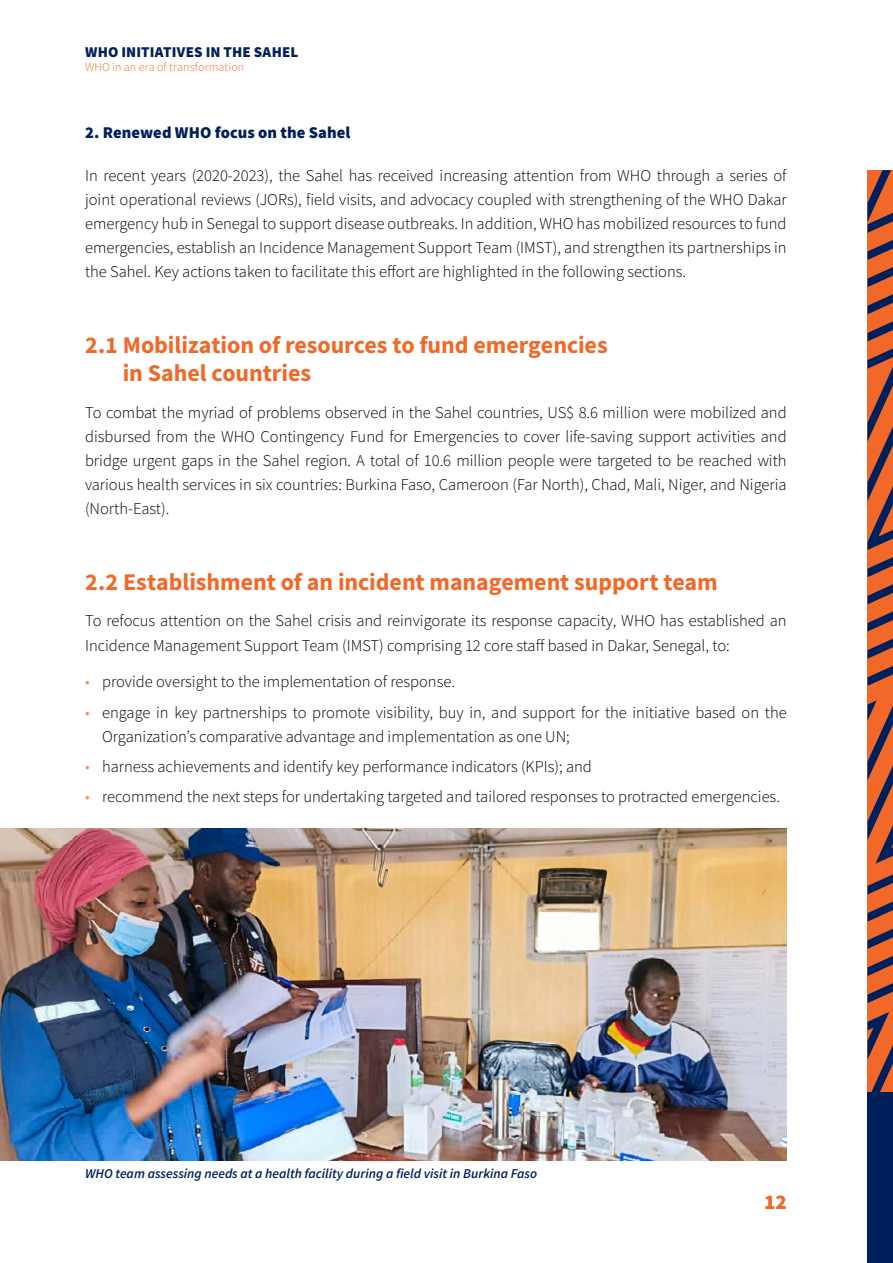
<style>
.page{position:relative;width:893px;height:1263px;background:#fff}
.page>*{position:absolute;margin:0;border:0;box-sizing:border-box;transform-origin:0 0}
.t1{font:700 24px/28.8px "Source Sans Pro";color:#f26829}
.t2{font:900 21px "Source Sans Pro";color:#f26829}
.t3{font:300 16.5px/24px "Source Sans Pro";color:#000;text-align:justify}
.t4{font:900 16.5px "Source Sans Pro";letter-spacing:.005em;color:#00205c}
.t5{font:900 15px "Source Sans Pro";letter-spacing:.01em;color:#00205c}
.t6{font:italic 600 13.5px "Source Sans Pro";color:#00205c}
.t7{font:300 12px "Source Sans Pro";letter-spacing:.01em;color:#f26829}
.s1{color:#f58e5f}
</style>
<div class="page">
<div style="left:867px;top:170px;width:26px;height:927px;background:#f26829"></div>
<svg style="left:867px;top:956px;width:26px;height:20px"></svg>
<svg style="left:867px;top:983px;width:26px;height:110px"></svg>
<svg style="left:867px;top:611px;width:26px;height:338px"></svg>
<svg style="left:867px;top:294px;width:26px;height:310px"></svg>
<svg style="left:867px;top:267px;width:26px;height:20px"></svg>
<svg style="left:867px;top:240px;width:26px;height:20px"></svg>
<svg style="left:867px;top:170px;width:26px;height:63px"></svg>
<div style="left:867px;top:1093px;width:26px;height:170px;background:#00205c"></div>
<img style="left:0;top:829px;width:787px;height:331px">
<p class="t5" style="left:85px;top:41px;width:215px">WHO INITIATIVES IN THE SAHEL</p>
<p class="t7" style="left:85px;top:60px;width:161px">WHO in an era of transformation</p>
<p class="t4" style="left:85px;top:121px;width:267px">2. Renewed WHO focus on the Sahel</p>
<p class="t3" style="left:85px;top:163px;width:703px">In recent years (2020-2023), the Sahel has received increasing attention from WHO through a series of joint operational reviews (JORs), field visits, and advocacy coupled with strengthening of the WHO Dakar emergency hub in Senegal to support disease outbreaks. In addition, WHO has mobilized resources to fund emergencies, establish an Incidence Management Support Team (IMST), and strengthen its partnerships in the Sahel. Key actions taken to facilitate this effort are highlighted in the following sections.</p>
<h1 class="t1" style="left:123px;top:330px;width:486px;text-indent:-38px">2.1 Mobilization of resources to fund emergencies in Sahel countries</h1>
<p class="t3" style="left:85px;top:401px;width:703px">To combat the myriad of problems observed in the Sahel countries, US$ 8.6 million were mobilized and disbursed from the WHO Contingency Fund for Emergencies to cover life-saving support activities and bridge urgent gaps in the Sahel region. A total of 10.6 million people were targeted to be reached with various health services in six countries: Burkina Faso, Cameroon (Far North), Chad, Mali, Niger, and Nigeria (North-East).</p>
<h1 class="t1" style="left:85px;top:567px;width:634px">2.2 Establishment of an incident management support team</h1>
<p class="t3" style="left:85px;top:609px;width:703px">To refocus attention on the Sahel crisis and reinvigorate its response capacity, WHO has established an<br>Incidence Management Support Team (IMST) comprising 12 core staff based in Dakar, Senegal, to:</p>
<p class="t3" style="left:85px;top:670px;width:371px"><span class="s1">•</span> provide oversight to the implementation of response.</p>
<p class="t3" style="left:102px;top:700px;width:686px;text-indent:-17px"><span class="s1">•</span> engage in key partnerships to promote visibility, buy in, and support for the initiative based on the<br>Organization’s comparative advantage and implementation as one UN;</p>
<p class="t3" style="left:85px;top:754px;width:508px"><span class="s1">•</span> harness achievements and identify key performance indicators (KPIs); and</p>
<p class="t3" style="left:85px;top:785px;width:696px"><span class="s1">•</span> recommend the next steps for undertaking targeted and tailored responses to protracted emergencies.</p>
<p class="t6" style="left:85px;top:1164px;width:454px">WHO team assessing needs at a health facility during a field visit in Burkina Faso</p>
<p class="t2" style="left:764px;top:1187px;width:24px">12</p>
</div>
